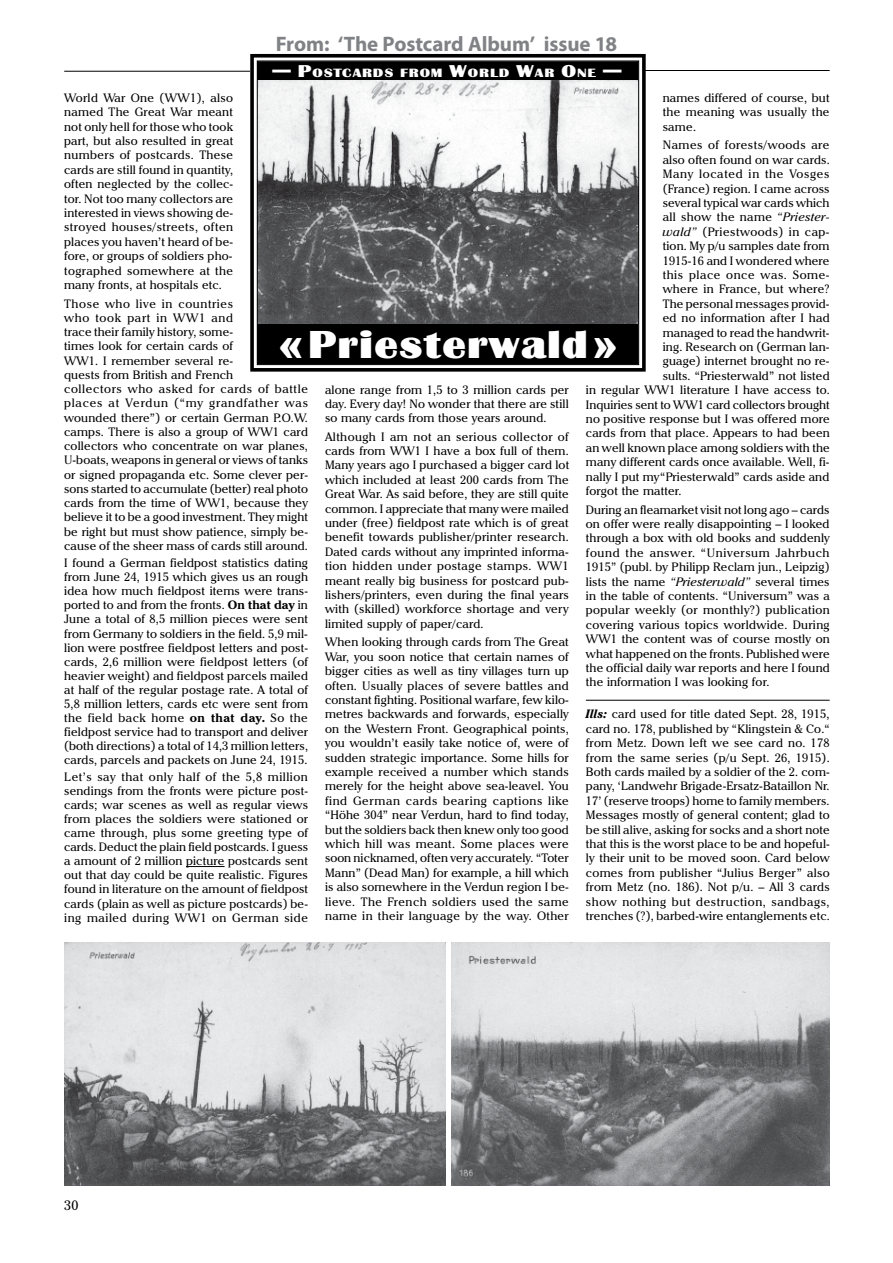
<style>
.page{position:relative;width:893px;height:1263px;background:#fff}
.page>*{position:absolute;margin:0;border:0;box-sizing:border-box;transform-origin:0 0}
.t1{font:800 37.5px "Grenoble Serial";letter-spacing:.04em;color:#fff;scale:1.1 1}
.t2{font:700 21px "Myriad Pro";letter-spacing:-.005em;color:#808285}
.t3{font:13.5px "Cheltenham IT Cby BT";color:#000}
.t4{font:12px/14.4px "Cheltenham IT Cby BT";letter-spacing:.01em;color:#000;text-align:justify}
.t5{font:12px "Cheltenham IT Cby BT";letter-spacing:.035em;color:#000}
.t6{font:12px "Cheltenham IT Cby BT";letter-spacing:.04em;color:#000}
.t7{font:12px "Cheltenham IT Cby BT";letter-spacing:.05em;color:#000}
.t8{font:12px "Cheltenham IT Cby BT";letter-spacing:.045em;color:#000}
.t9{font:800 11.55px "Grenoble Serial";letter-spacing:.09em;color:#fff;scale:1.2 1}
.s1{font-size:16.5px}
.s2{font-weight:700}
.s3{font-style:italic}
.s4{font-weight:700;font-style:italic}
</style>
<div class="page">
<div style="left:258px;top:62px;width:380px;height:22px;background:#000"></div>
<div style="left:258px;top:317px;width:380px;height:47px;background:#000"></div>
<img style="left:259px;top:81px;width:378px;height:243px">
<div style="left:257px;top:61px;width:382px;height:304px;border:1px solid #000"></div>
<div style="left:250px;top:54px;width:396px;height:318px;border:4px solid #000"></div>
<hr style="left:64px;top:71px;width:186px;height:1px;background:#000">
<hr style="left:644px;top:70px;width:186px;height:1px;background:#000">
<hr style="left:186px;top:866px;width:39px;height:1px;background:#000">
<img style="left:64px;top:942px;width:381px;height:243px">
<img style="left:452px;top:942px;width:378px;height:243px">
<hr style="left:586px;top:700px;width:244px;height:1px;background:#000">
<h2 class="t2" style="left:276px;top:30px;width:343px">From: ‘The Postcard Album’ issue 18</h2>
<p class="t9" style="left:272px;top:66px;width:293px"><span class="s1">— P</span>OSTCARDS FROM <span class="s1">W</span>ORLD <span class="s1">W</span>AR <span class="s1">O</span>NE <span class="s1">—</span></p>
<p class="t4" style="left:64px;top:90px;width:171px">World War One (WW1), also named The Great War meant not only hell for those who took part, but also resulted in great numbers of postcards. These cards are still found in quantity, often neglected by the collec&shy;tor. Not too many collectors are interested in views showing de&shy;stroyed houses/streets, often places you haven’t heard of be&shy;fore, or groups of soldiers pho&shy;tographed somewhere at the many fronts, at hospitals etc.</p>
<p class="t4" style="left:64px;top:296px;width:245px;text-align:left">Those who live in countries<br>who took part in WW1 and<br>trace their family history, some-<br>times look for certain cards of<br>WW1. I remember several re-<br>quests from British and French<br>collectors who asked for cards of battle places at Verdun (“my grandfather was wounded there”) or certain German P.O.W. camps. There is also a group of WW1 card collectors who concentrate on war planes, U-boats, weapons in general or views of tanks or signed propaganda etc. Some clever per&shy;sons started to accumulate (better) real photo cards from the time of WW1, because they believe it to be a good investment. They might be right but must show patience, simply be&shy;cause of the sheer mass of cards still around.</p>
<p class="t4" style="left:64px;top:555px;width:246px">I found a German fieldpost statistics dating from June 24, 1915 which gives us an rough idea how much fieldpost items were trans&shy;ported to and from the fronts. <span class="s2">On that day</span> in June a total of 8,5 million pieces were sent from Germany to soldiers in the field. 5,9 mil&shy;lion were postfree fieldpost letters and post&shy;cards, 2,6 million were fieldpost letters (of heavier weight) and fieldpost parcels mailed at half of the regular postage rate. A total of 5,8 million letters, cards etc were sent from the field back home <span class="s2">on that day.</span> So the fieldpost service had to transport and deliver (both directions) a total of 14,3 million letters, cards, parcels and packets on June 24, 1915.</p>
<p class="t4" style="left:64px;top:769px;width:245px">Let’s say that only half of the 5,8 million sendings from the fronts were picture post&shy;cards; war scenes as well as regular views from places the soldiers were stationed or came through, plus some greeting type of cards. Deduct the plain field postcards. I guess a amount of 2 million picture postcards sent out that day could be quite realistic. Figures found in literature on the amount of fieldpost cards (plain as well as picture postcards) be&shy;ing mailed during WW1 on German side</p>
<p class="t4" style="left:663px;top:90px;width:168px">names differed of course, but the meaning was usually the same.</p>
<p class="t6" style="left:663px;top:138px;width:168px">Names of forests/woods are</p>
<p class="t4" style="left:663px;top:152px;width:169px">also often found on war cards.</p>
<p class="t7" style="left:663px;top:166px;width:168px">Many located in the Vosges</p>
<p class="t4" style="left:663px;top:181px;width:168px">(France) region. I came across</p>
<p class="t4" style="left:663px;top:195px;width:168px">several typical war cards which</p>
<p class="t4" style="left:663px;top:210px;width:169px">all show the name <span class="s3">“Priester-</span></p>
<p class="t5" style="left:663px;top:224px;width:168px"><span class="s3">wald”</span> (Priestwoods) in cap-</p>
<p class="t4" style="left:663px;top:239px;width:168px">tion. My p/u samples date from</p>
<p class="t4" style="left:663px;top:253px;width:168px">1915-16 and I wondered where</p>
<p class="t8" style="left:663px;top:267px;width:168px">this place once was. Some-</p>
<p class="t4" style="left:663px;top:282px;width:168px">where in France, but where?</p>
<p class="t4" style="left:663px;top:296px;width:168px">The personal messages provid-</p>
<p class="t4" style="left:663px;top:311px;width:169px">ed no information after I had</p>
<p class="t4" style="left:663px;top:325px;width:168px">managed to read the handwrit-</p>
<p class="t4" style="left:663px;top:339px;width:168px">ing. Research on (German lan-</p>
<p class="t4" style="left:663px;top:354px;width:168px">guage) internet brought no re-</p>
<p class="t4" style="left:663px;top:368px;width:169px">sults. “Priesterwald” not listed</p>
<p class="t4" style="left:586px;top:383px;width:245px">in regular WW1 literature I have access to.</p>
<p class="t4" style="left:586px;top:397px;width:245px">Inquiries sent to WW1 card collectors brought</p>
<p class="t4" style="left:586px;top:411px;width:245px">no positive response but I was offered more</p>
<p class="t4" style="left:586px;top:426px;width:245px">cards from that place. Appears to had been</p>
<p class="t4" style="left:586px;top:440px;width:245px">an well known place among soldiers with the</p>
<p class="t4" style="left:586px;top:455px;width:245px">many different cards once available. Well, fi-</p>
<p class="t4" style="left:586px;top:469px;width:245px">nally I put my“Priesterwald” cards aside and</p>
<p class="t4" style="left:586px;top:483px;width:97px">forgot the matter.</p>
<p class="t4" style="left:586px;top:502px;width:245px">During an fleamarket visit not long ago – cards on offer were really disappointing – I looked through a box with old books and suddenly found the answer. “Universum Jahrbuch 1915” (publ. by Philipp Reclam jun., Leipzig) lists the name <span class="s3">“Priesterwald”</span> several times in the table of contents. “Universum” was a popular weekly (or monthly?) publication covering various topics worldwide. During WW1 the content was of course mostly on what happened on the fronts. Published were the official daily war reports and here I found the information I was looking for.</p>
<p class="t4" style="left:586px;top:707px;width:245px"><span class="s4">Ills:</span> card used for title dated Sept. 28, 1915, card no. 178, published by “Klingstein &amp; Co.“ from Metz. Down left we see card no. 178 from the same series (p/u Sept. 26, 1915).<br>Both cards mailed by a soldier of the 2. com&shy;pany, ‘Landwehr Brigade-Ersatz-Bataillon Nr.<br>17’ (reserve troops) home to family members.<br>Messages mostly of general content; glad to be still alive, asking for socks and a short note that this is the worst place to be and hopeful&shy;ly their unit to be moved soon. Card below comes from publisher “Julius Berger” also from Metz (no. 186). Not p/u. – All 3 cards show nothing but destruction, sandbags, trenches (?), barbed-wire entanglements etc.</p>
<p class="t1" style="left:279px;top:322px;width:308px">«Priesterwald»</p>
<p class="t4" style="left:325px;top:382px;width:245px">alone range from 1,5 to 3 million cards per day. Every day! No wonder that there are still so many cards from those years around.</p>
<p class="t4" style="left:325px;top:429px;width:246px">Although I am not an serious collector of cards from WW1 I have a box full of them.<br>Many years ago I purchased a bigger card lot which included at least 200 cards from The Great War. As said before, they are still quite common. I appreciate that many were mailed under (free) fieldpost rate which is of great benefit towards publisher/printer research.<br>Dated cards without any imprinted informa&shy;tion hidden under postage stamps. WW1 meant really big business for postcard pub&shy;lishers/printers, even during the final years with (skilled) workforce shortage and very limited supply of paper/card.</p>
<p class="t4" style="left:325px;top:635px;width:245px">When looking through cards from The Great War, you soon notice that certain names of bigger cities as well as tiny villages turn up often. Usually places of severe battles and constant fighting. Positional warfare, few kilo&shy;metres backwards and forwards, especially on the Western Front. Geographical points, you wouldn’t easily take notice of, were of sudden strategic importance. Some hills for example received a number which stands merely for the height above sea-leavel. You find German cards bearing captions like “Höhe 304” near Verdun, hard to find today, but the soldiers back then knew only too good which hill was meant. Some places were soon nicknamed, often very accurately. “Toter Mann” (Dead Man) for example, a hill which is also somewhere in the Verdun region I be&shy;lieve. The French soldiers used the same name in their language by the way. Other</p>
<p class="t3" style="left:64px;top:1197px;width:16px">30</p>
</div>
